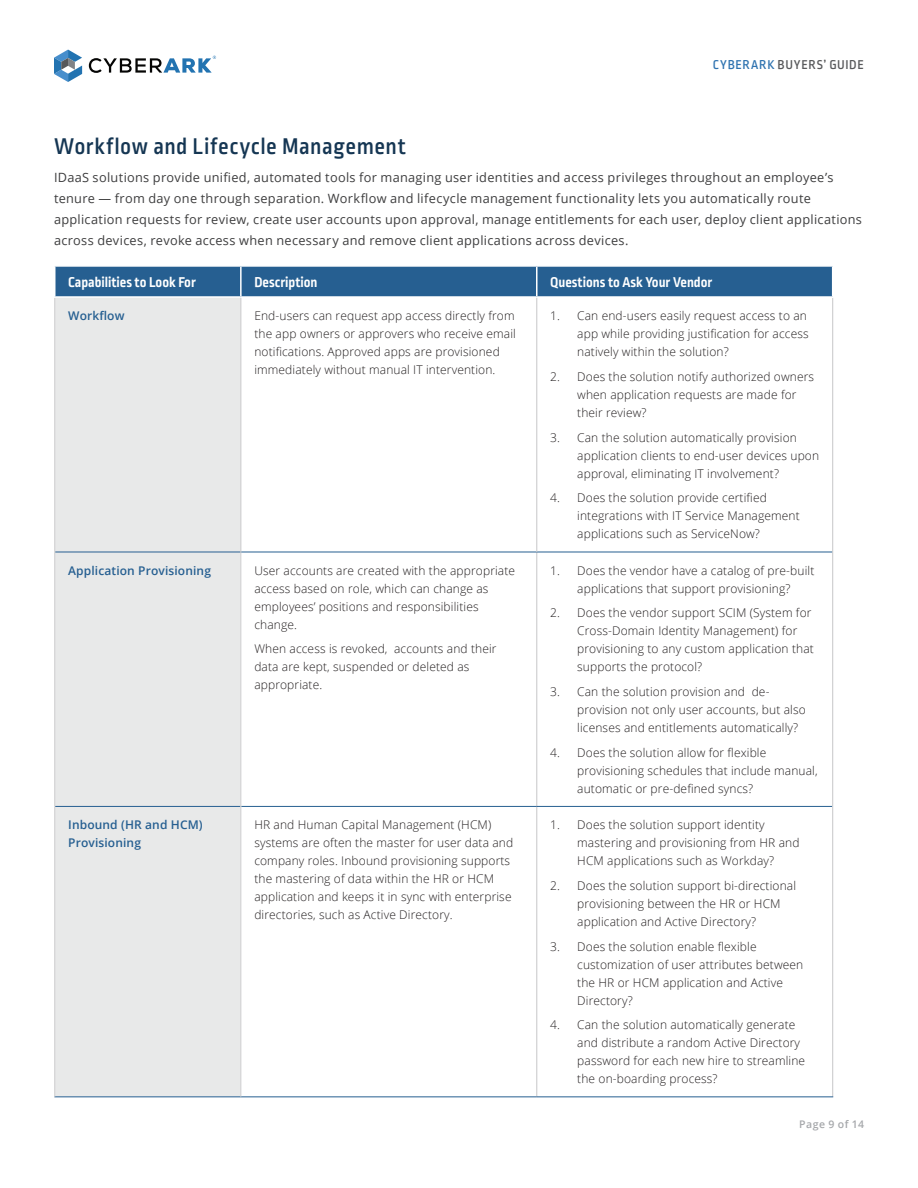
<style>
.page{position:relative;width:918px;height:1188px;background:#fff}
.page>*{position:absolute;margin:0;border:0;box-sizing:border-box;transform-origin:0 0}
.H1_-_body{font:500 24px "Ropa Sans Pro";letter-spacing:.025em;color:#153653}
.table_head_text{font:700 15px "Ropa Sans Pro";color:#fff}
.t1{font:500 13.5px "Ropa Sans Pro";letter-spacing:.06em;color:#58595b}
.Body{font:12.75px/21px "Open Sans";letter-spacing:.025em;color:#3e3e3f}
.table__normal_text{font:300 12px/18px "Open Sans";letter-spacing:.01em;color:#231f20}
.table_bold_text_blue{font:600 12px/18px "Open Sans";letter-spacing:.01em;color:#265f91}
.t2{font:600 10.5px "Open Sans";letter-spacing:.045em;color:#a6a8ab}
.s1{color:#2f73b0}
</style>
<div class="page">
<svg style="left:54px;top:50px;width:28px;height:32px"></svg>
<svg style="left:89px;top:56px;width:127px;height:17px"></svg>
<div style="left:55px;top:298px;width:185px;height:799px;background:#e8e9e9"></div>
<svg style="left:241px;top:298px;width:591px;height:799px"></svg>
<hr style="left:832px;top:298px;width:1px;height:254px;background:#cdcdce">
<hr style="left:536px;top:552px;width:1px;height:254px;background:#cdcdce">
<hr style="left:832px;top:552px;width:1px;height:254px;background:#cdcdce">
<hr style="left:536px;top:807px;width:1px;height:290px;background:#cdcdce">
<hr style="left:832px;top:806px;width:1px;height:291px;background:#cdcdce">
<hr style="left:55px;top:552px;width:186px;height:1px;background:#265f91">
<hr style="left:241px;top:552px;width:296px;height:1px;background:#265f91">
<hr style="left:537px;top:552px;width:295px;height:1px;background:#265f91">
<hr style="left:55px;top:806px;width:185px;height:1px;background:#265f91">
<hr style="left:241px;top:806px;width:296px;height:1px;background:#265f91">
<hr style="left:537px;top:806px;width:295px;height:1px;background:#265f91">
<hr style="left:54px;top:1097px;width:187px;height:1px;background:#265f91">
<hr style="left:241px;top:1097px;width:296px;height:1px;background:#265f91">
<hr style="left:537px;top:1097px;width:296px;height:1px;background:#265f91">
<hr style="left:54px;top:298px;width:1px;height:254px;background:#cdcdce">
<hr style="left:54px;top:552px;width:1px;height:254px;background:#cdcdce">
<hr style="left:240px;top:552px;width:1px;height:254px;background:#cdcdce">
<hr style="left:54px;top:806px;width:1px;height:291px;background:#cdcdce">
<hr style="left:240px;top:806px;width:1px;height:291px;background:#cdcdce">
<div style="left:55px;top:266px;width:778px;height:30px;background:#265f91"></div>
<hr style="left:240px;top:298px;width:1px;height:254px;background:#cdcdce">
<hr style="left:536px;top:298px;width:1px;height:254px;background:#cdcdce">
<p class="t1" style="left:713px;top:58px;width:153px"><span class="s1">CYBERARK</span> BUYERS’ GUIDE</p>
<p class="H1_-_body" style="left:54px;top:133px;width:353px">Workflow and Lifecycle Management</p>
<p class="Body" style="left:54px;top:166px;width:810px">IDaaS solutions provide unified, automated tools for managing user identities and access privileges throughout an employee’s tenure — from day one through separation. Workflow and lifecycle management functionality lets you automatically route application requests for review, create user accounts upon approval, manage entitlements for each user, deploy client applications across devices, revoke access when necessary and remove client applications across devices.</p>
<p class="table_head_text" style="left:68px;top:274px;width:129px">Capabilities to Look For</p>
<p class="table_head_text" style="left:254px;top:274px;width:65px">Description</p>
<p class="table_head_text" style="left:550px;top:274px;width:164px">Questions to Ask Your Vendor</p>
<p class="table_bold_text_blue" style="left:68px;top:307px;width:58px">Workflow</p>
<p class="table__normal_text" style="left:254px;top:307px;width:263px">End-users can request app access directly from the app owners or approvers who receive email notifications. Approved apps are provisioned immediately without manual IT intervention.</p>
<p class="table__normal_text" style="left:577px;top:307px;width:233px;text-indent:-27px">1. Can end-users easily request access to an app while providing justification for access natively within the solution?</p>
<p class="table__normal_text" style="left:577px;top:367px;width:238px;text-indent:-27px">2. Does the solution notify authorized owners when application requests are made for their review?</p>
<p class="table__normal_text" style="left:577px;top:428px;width:243px;text-indent:-27px">3. Can the solution automatically provision application clients to end-user devices upon approval, eliminating IT involvement?</p>
<p class="table__normal_text" style="left:577px;top:489px;width:224px;text-indent:-27px">4. Does the solution provide certified integrations with IT Service Management applications such as ServiceNow?</p>
<p class="table_bold_text_blue" style="left:68px;top:561px;width:144px">Application Provisioning</p>
<p class="table__normal_text" style="left:254px;top:561px;width:262px">User accounts are created with the appropriate access based on role, which can change as employees’ positions and responsibilities change.</p>
<p class="table__normal_text" style="left:254px;top:640px;width:244px">When access is revoked, accounts and their data are kept, suspended or deleted as appropriate.</p>
<p class="table__normal_text" style="left:550px;top:561px;width:266px;text-align:center">1. Does the vendor have a catalog of pre-built applications that support provisioning?</p>
<p class="table__normal_text" style="left:577px;top:604px;width:238px;text-indent:-27px">2. Does the vendor support SCIM (System for Cross-Domain Identity Management) for provisioning to any custom application that supports the protocol?</p>
<p class="table__normal_text" style="left:577px;top:683px;width:230px;text-indent:-27px">3. Can the solution provision and de&shy;provision not only user accounts, but also licenses and entitlements automatically?</p>
<p class="table__normal_text" style="left:577px;top:743px;width:242px;text-indent:-27px">4. Does the solution allow for flexible provisioning schedules that include manual, automatic or pre-defined syncs?</p>
<p class="table_bold_text_blue" style="left:68px;top:816px;width:136px">Inbound (HR and HCM)<br>Provisioning</p>
<p class="table__normal_text" style="left:254px;top:815px;width:260px">HR and Human Capital Management (HCM) systems are often the master for user data and company roles. Inbound provisioning supports the mastering of data within the HR or HCM application and keeps it in sync with enterprise directories, such as Active Directory.</p>
<p class="table__normal_text" style="left:577px;top:815px;width:224px;text-indent:-27px">1. Does the solution support identity mastering and provisioning from HR and<br>HCM applications such as Workday?</p>
<p class="table__normal_text" style="left:577px;top:876px;width:220px;text-indent:-27px">2. Does the solution support bi-directional provisioning between the HR or HCM application and Active Directory?</p>
<p class="table__normal_text" style="left:577px;top:937px;width:228px;text-indent:-27px">3. Does the solution enable flexible customization of user attributes between the HR or HCM application and Active<br>Directory?</p>
<p class="table__normal_text" style="left:577px;top:1016px;width:229px;text-indent:-27px">4. Can the solution automatically generate and distribute a random Active Directory password for each new hire to streamline the on-boarding process?</p>
<p class="t2" style="left:799px;top:1117px;width:66px">Page 9 of 14</p>
</div>
